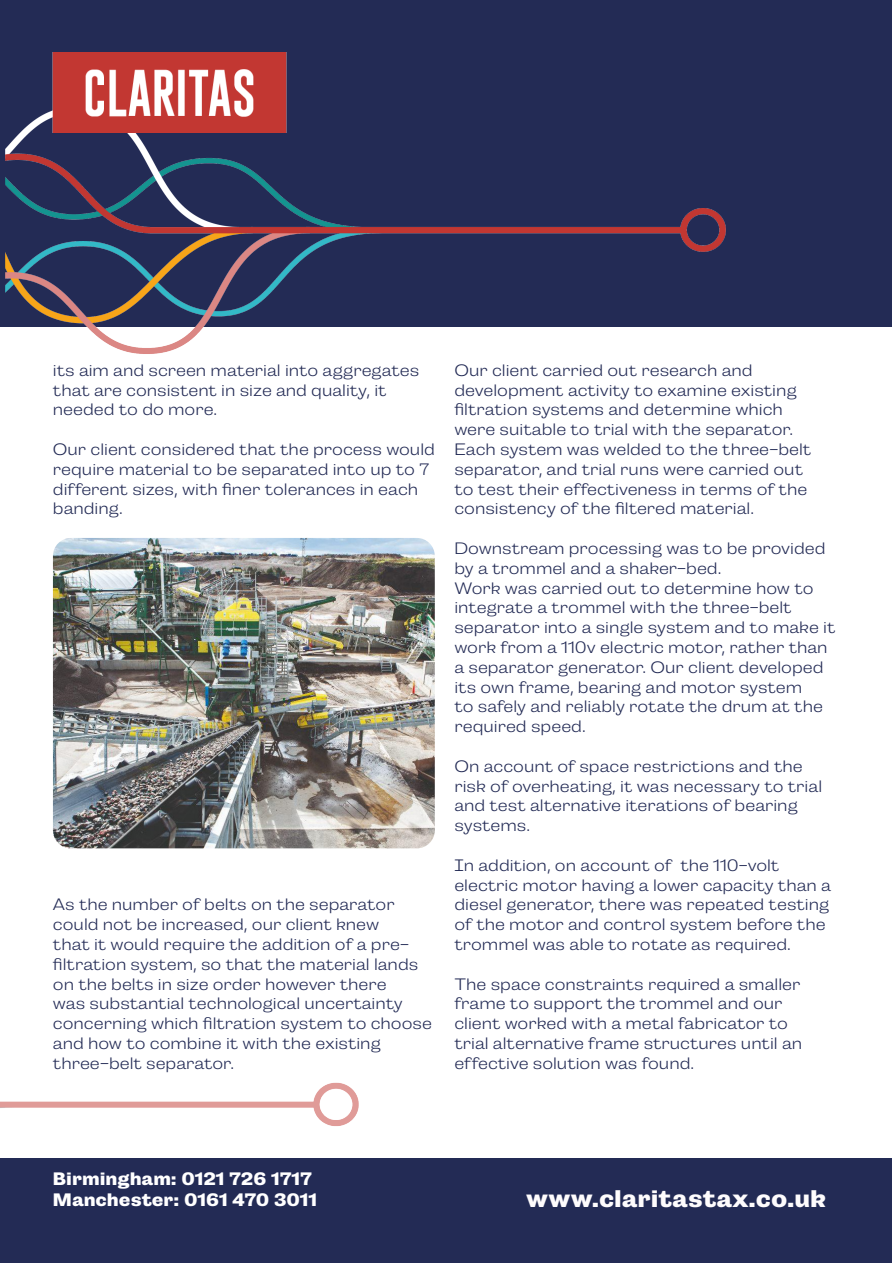
<style>
.page{position:relative;width:893px;height:1263px;background:#fff}
.page>*{position:absolute;margin:0;border:0;box-sizing:border-box;transform-origin:0 0}
.t1{font:700 24px "Campaign";letter-spacing:.005em;color:#fefcfd}
.t2{font:700 18px "Campaign";color:#fff}
.t3{font:300 16.5px/19.8px "Campaign";color:#232b55}
</style>
<div class="page">
<div style="left:0;top:0;width:892px;height:326px;background:#232b55"></div>
<img style="left:5px;top:98px;width:827px;height:256px">
<img style="left:53px;top:53px;width:234px;height:79px">
<div style="left:0;top:1159px;width:892px;height:104px;background:#232b55"></div>
<img style="left:0;top:1082px;width:466px;height:77px">
<img style="left:53px;top:538px;width:382px;height:310px">
<p class="t3" style="left:53px;top:360px;width:368px">its aim and screen material into aggregates that are consistent in size and quality, it needed to do more.</p>
<p class="t3" style="left:53px;top:439px;width:384px">Our client considered that the process would require material to be separated into up to 7 different sizes, with finer tolerances in each banding.</p>
<p class="t3" style="left:53px;top:895px;width:380px">As the number of belts on the separator could not be increased, our client knew<br>that it would require the addition of a pre&shy;filtration system, so that the material lands on the belts in size order however there<br>was substantial technological uncertainty concerning which filtration system to choose and how to combine it with the existing three-belt separator.</p>
<p class="t3" style="left:454px;top:360px;width:358px">Our client carried out research and development activity to examine existing filtration systems and determine which were suitable to trial with the separator.<br>Each system was welded to the three-belt separator, and trial runs were carried out to test their effectiveness in terms of the consistency of the filtered material.</p>
<p class="t3" style="left:454px;top:538px;width:373px">Downstream processing was to be provided by a trommel and a shaker-bed.</p>
<p class="t3" style="left:454px;top:578px;width:383px">Work was carried out to determine how to integrate a trommel with the three-belt separator into a single system and to make it work from a 110v electric motor, rather than a separator generator. Our client developed its own frame, bearing and motor system<br>to safely and reliably rotate the drum at the required speed.</p>
<p class="t3" style="left:454px;top:756px;width:369px">On account of space restrictions and the risk of overheating, it was necessary to trial and test alternative iterations of bearing systems.</p>
<p class="t3" style="left:454px;top:855px;width:378px">In addition, on account of the 110-volt electric motor having a lower capacity than a diesel generator, there was repeated testing of the motor and control system before the trommel was able to rotate as required.</p>
<p class="t3" style="left:454px;top:974px;width:349px">The space constraints required a smaller frame to support the trommel and our client worked with a metal fabricator to trial alternative frame structures until an effective solution was found.</p>
<p class="t2" style="left:53px;top:1168px;width:261px">Birmingham: 0121 726 1717</p>
<p class="t2" style="left:53px;top:1189px;width:266px">Manchester: 0161 470 3011</p>
<p class="t1" style="left:526px;top:1184px;width:301px">www.claritastax.co.uk</p>
</div>
